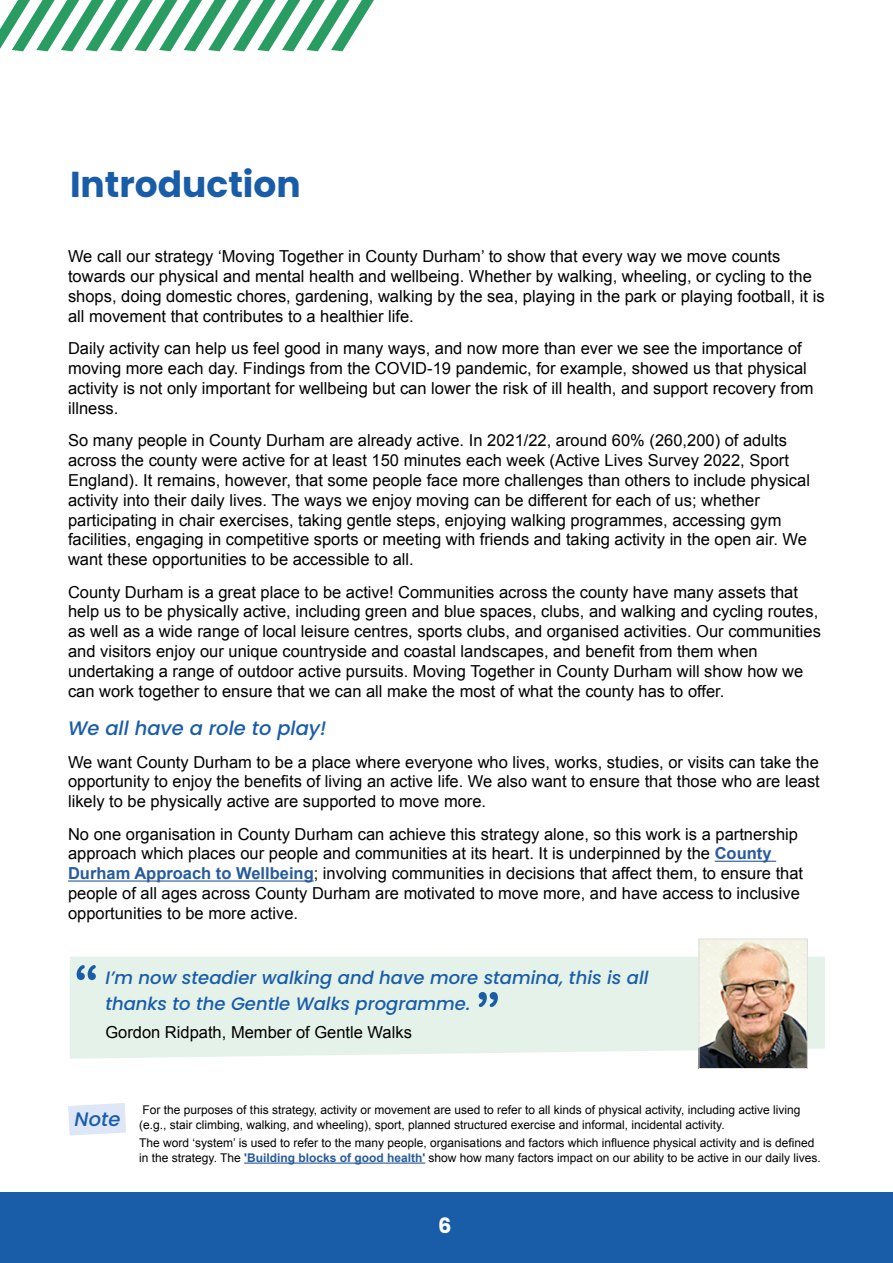
<style>
.page{position:relative;width:893px;height:1263px;background:#fff}
.page>*{position:absolute;margin:0;border:0;box-sizing:border-box;transform-origin:0 0}
.H2_blue{font:700 36px "Poppins";color:#195da9}
.t1{font:700 21px "Poppins";color:#fff}
.Highlight_paragraph{font:italic 500 19.5px "Poppins";color:#195da9}
.P_Quote{font:italic 500 18px/25.5px "Poppins";color:#195da9}
.Para_body_11pt{font:16.5px/19.8px "Arial";color:#000}
.Para_caption{font:12px/14.4px "Arial";color:#000}
.s1{font-weight:700;color:#275b9b}
</style>
<div class="page">
<div style="left:0;top:1192px;width:893px;height:71px;background:#195da9"></div>
<hr style="left:715px;top:861px;width:61px;height:1px;background:#275b9b">
<hr style="left:68px;top:880px;width:246px;height:1px;background:#275b9b">
<svg style="left:68px;top:1103px;width:58px;height:32px;background:#e1e9f7"></svg>
<svg style="left:0;top:0;width:374px;height:52px"></svg>
<div style="left:70px;top:956px;width:755px;height:103px;background:#e5f2e9"></div>
<img style="left:701px;top:941px;width:105px;height:126px">
<div style="left:699px;top:939px;width:109px;height:130px;border:1px solid #dddde0"></div>
<hr style="left:244px;top:1162px;width:181px;height:2px;background:#275b9b">
<svg style="left:479px;top:992px;width:19px;height:15px"></svg>
<svg style="left:77px;top:965px;width:19px;height:15px"></svg>
<h2 class="H2_blue" style="left:70px;top:163px;width:232px">Introduction</h2>
<p class="Para_body_11pt" style="left:68px;top:247px;width:758px">We call our strategy ‘Moving Together in County Durham’ to show that every way we move counts towards our physical and mental health and wellbeing. Whether by walking, wheeling, or cycling to the shops, doing domestic chores, gardening, walking by the sea, playing in the park or playing football, it is all movement that contributes to a healthier life.</p>
<p class="Para_body_11pt" style="left:68px;top:339px;width:747px">Daily activity can help us feel good in many ways, and now more than ever we see the importance of moving more each day. Findings from the COVID-19 pandemic, for example, showed us that physical activity is not only important for wellbeing but can lower the risk of ill health, and support recovery from illness.</p>
<p class="Para_body_11pt" style="left:68px;top:431px;width:743px">So many people in County Durham are already active. In 2021/22, around 60% (260,200) of adults across the county were active for at least 150 minutes each week (Active Lives Survey 2022, Sport England). It remains, however, that some people face more challenges than others to include physical activity into their daily lives. The ways we enjoy moving can be different for each of us; whether participating in chair exercises, taking gentle steps, enjoying walking programmes, accessing gym facilities, engaging in competitive sports or meeting with friends and taking activity in the open air. We want these opportunities to be accessible to all.</p>
<p class="Para_body_11pt" style="left:68px;top:582px;width:754px">County Durham is a great place to be active! Communities across the county have many assets that help us to be physically active, including green and blue spaces, clubs, and walking and cycling routes, as well as a wide range of local leisure centres, sports clubs, and organised activities. Our communities and visitors enjoy our unique countryside and coastal landscapes, and benefit from them when undertaking a range of outdoor active pursuits. Moving Together in County Durham will show how we can work together to ensure that we can all make the most of what the county has to offer.</p>
<p class="Highlight_paragraph" style="left:68px;top:717px;width:260px">We all have a role to play!</p>
<p class="Para_body_11pt" style="left:68px;top:752px;width:753px;text-align:justify">We want County Durham to be a place where everyone who lives, works, studies, or visits can take the opportunity to enjoy the benefits of living an active life. We also want to ensure that those who are least likely to be physically active are supported to move more.</p>
<p class="Para_body_11pt" style="left:68px;top:824px;width:737px">No one organisation in County Durham can achieve this strategy alone, so this work is a partnership approach which places our people and communities at its heart. It is underpinned by the <span class="s1">County Durham Approach to Wellbeing</span>; involving communities in decisions that affect them, to ensure that people of all ages across County Durham are motivated to move more, and have access to inclusive opportunities to be more active.</p>
<p class="P_Quote" style="left:105px;top:965px;width:545px">I’m now steadier walking and have more stamina, this is all thanks to the Gentle Walks programme.</p>
<p class="Para_body_11pt" style="left:105px;top:1022px;width:308px">Gordon Ridpath, Member of Gentle Walks</p>
<p class="Highlight_paragraph" style="left:75px;top:1107px;width:47px">Note</p>
<p class="Para_caption" style="left:139px;top:1103px;width:663px">For the purposes of this strategy, activity or movement are used to refer to all kinds of physical activity, including active living (e.g., stair climbing, walking, and wheeling), sport, planned structured exercise and informal, incidental activity.</p>
<p class="Para_caption" style="left:139px;top:1136px;width:683px">The word ‘system’ is used to refer to the many people, organisations and factors which influence physical activity and is defined in the strategy. The <span class="s1">'Building blocks of good health'</span> show how many factors impact on our ability to be active in our daily lives.</p>
<p class="t1" style="left:438px;top:1213px;width:15px">6</p>
</div>
